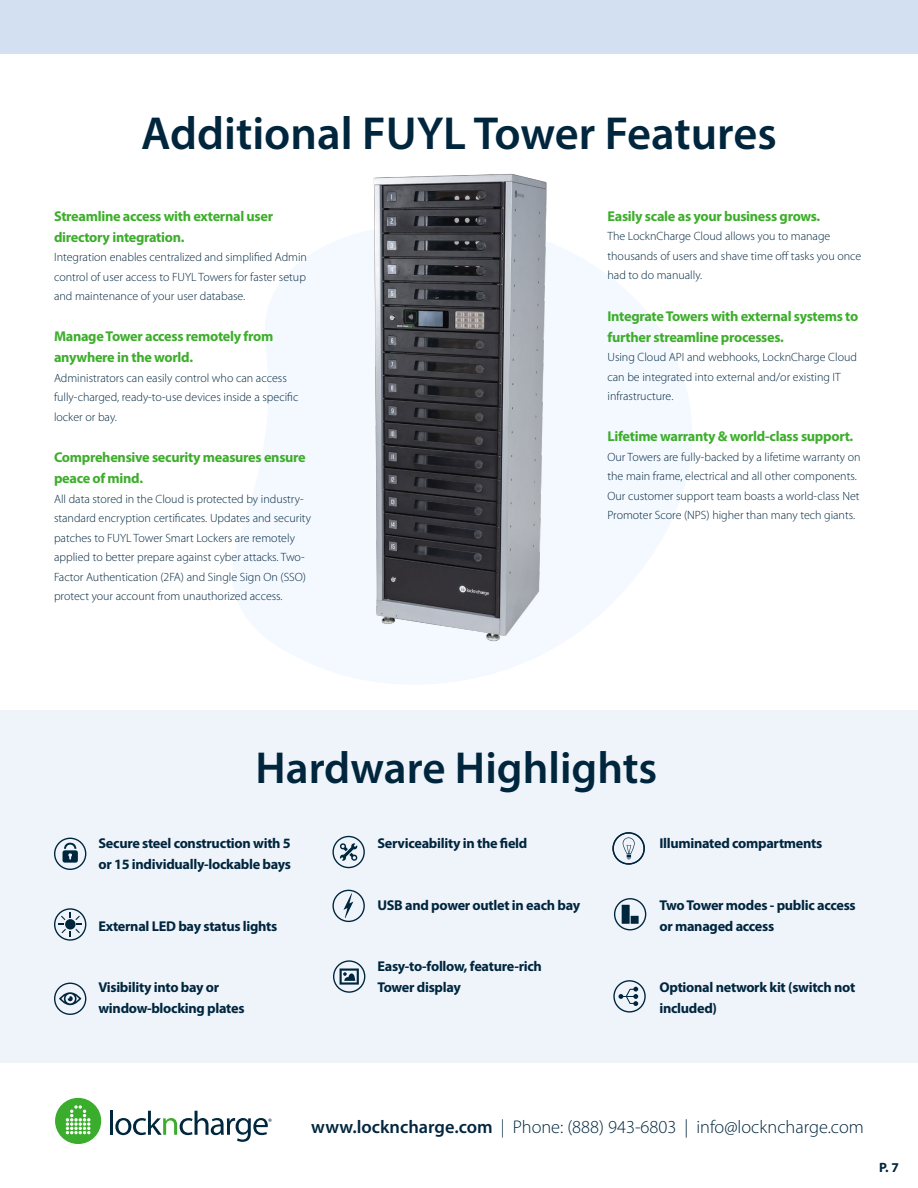
<style>
.page{position:relative;width:918px;height:1188px;background:#fff}
.page>*{position:absolute;margin:0;border:0;box-sizing:border-box;transform-origin:0 0}
.Blue_subheader{font:600 46.5px "Myriad Pro";color:#00263e}
.t1{font:600 45px "Myriad Pro";color:#00263d}
.t2{font:300 18.3px "Myriad Pro";color:#00263e}
.Hardware_Highlight{font:700 14.25px/21px "Myriad Pro";letter-spacing:-.02em;color:#00263e}
.STAT_-_GREEN{font:700 14.25px/21px "Myriad Pro";letter-spacing:-.02em;color:#3dae2b}
.t3{font:700 13.5px "Myriad Pro";color:#00263d}
.Small_Body_Copy{font:300 12px/19.5px "Myriad Pro";color:#00263e}
.s1{font-weight:600}
</style>
<div class="page">
<hr style="left:110px;top:1111px;width:3px;height:24px;background:#00273d">
<div style="left:55px;top:1098px;width:46px;height:46px;background:#3aad2c;border-radius:50%"></div>
<svg style="left:66px;top:1105px;width:24px;height:29px"></svg>
<svg style="left:115px;top:1111px;width:157px;height:31px"></svg>
<div style="left:0;top:0;width:918px;height:54px;background:#cfddf1"></div>
<div style="left:0;top:711px;width:918px;height:352px;background:#eef2fa"></div>
<svg style="left:233px;top:251px;width:459px;height:433px;fill:#f4f8ff"></svg>
<img style="left:309px;top:173px;width:258px;height:489px">
<svg style="left:613px;top:980px;width:33px;height:33px"></svg>
<svg style="left:54px;top:838px;width:32px;height:32px"></svg>
<svg style="left:332px;top:836px;width:33px;height:32px"></svg>
<svg style="left:614px;top:898px;width:32px;height:32px"></svg>
<div style="left:622px;top:905px;width:8px;height:19px;background:#00263e"></div>
<div style="left:631px;top:916px;width:8px;height:8px;background:#00263e"></div>
<svg style="left:612px;top:832px;width:33px;height:33px"></svg>
<svg style="left:332px;top:890px;width:33px;height:32px"></svg>
<svg style="left:54px;top:908px;width:32px;height:33px"></svg>
<svg style="left:333px;top:960px;width:32px;height:33px"></svg>
<svg style="left:54px;top:983px;width:32px;height:32px"></svg>
<p class="Blue_subheader" style="left:141px;top:104px;width:637px">Additional FUYL Tower Features</p>
<p class="STAT_-_GREEN" style="left:54px;top:205px;width:221px">Streamline access with external user directory integration.</p>
<p class="Small_Body_Copy" style="left:54px;top:247px;width:255px;text-align:justify">Integration enables centralized and simplified Admin control of user access to FUYL Towers for faster setup and maintenance of your user database.</p>
<p class="STAT_-_GREEN" style="left:54px;top:326px;width:221px">Manage Tower access remotely from anywhere in the world.</p>
<p class="Small_Body_Copy" style="left:54px;top:368px;width:246px">Administrators can easily control who can access fully-charged, ready-to-use devices inside a specific locker or bay.</p>
<p class="STAT_-_GREEN" style="left:54px;top:447px;width:253px">Comprehensive security measures ensure peace of mind.</p>
<p class="Small_Body_Copy" style="left:54px;top:489px;width:259px">All data stored in the Cloud is protected by industry&shy;standard encryption certificates. Updates and security patches to FUYL Tower Smart Lockers are remotely applied to better prepare against cyber attacks. Two-Factor Authentication (2FA) and Single Sign On (SSO) protect your account from unauthorized access.</p>
<p class="STAT_-_GREEN" style="left:608px;top:206px;width:214px">Easily scale as your business grows.</p>
<p class="Small_Body_Copy" style="left:608px;top:227px;width:255px">The LocknCharge Cloud allows you to manage thousands of users and shave time off tasks you once had to do manually.</p>
<p class="STAT_-_GREEN" style="left:608px;top:306px;width:252px">Integrate Towers with external systems to further streamline processes.</p>
<p class="Small_Body_Copy" style="left:608px;top:347px;width:251px">Using Cloud API and webhooks, LocknCharge Cloud can be integrated into external and/or existing IT infrastructure.</p>
<p class="STAT_-_GREEN" style="left:608px;top:426px;width:247px">Lifetime warranty &amp; world-class support.</p>
<p class="Small_Body_Copy" style="left:608px;top:447px;width:255px">Our Towers are fully-backed by a lifetime warranty on the main frame, electrical and all other components.<br>Our customer support team boasts a world-class Net Promoter Score (NPS) higher than many tech giants.</p>
<h2 class="t1" style="left:256px;top:739px;width:403px">Hardware Highlights</h2>
<p class="Hardware_Highlight" style="left:98px;top:833px;width:194px">Secure steel construction with 5 or 15 individually-lockable bays</p>
<p class="Hardware_Highlight" style="left:98px;top:916px;width:180px">External LED bay status lights</p>
<p class="Hardware_Highlight" style="left:98px;top:977px;width:148px">Visibility into bay or window-blocking plates</p>
<p class="Hardware_Highlight" style="left:377px;top:833px;width:151px">Serviceability in the field</p>
<p class="Hardware_Highlight" style="left:377px;top:894px;width:204px">USB and power outlet in each bay</p>
<p class="Hardware_Highlight" style="left:377px;top:956px;width:166px">Easy-to-follow, feature-rich<br>Tower display</p>
<p class="Hardware_Highlight" style="left:659px;top:833px;width:164px">Illuminated compartments</p>
<p class="Hardware_Highlight" style="left:659px;top:895px;width:198px">Two Tower modes - public access or managed access</p>
<p class="Hardware_Highlight" style="left:659px;top:977px;width:197px">Optional network kit (switch not included)</p>
<h3 class="t2" style="left:311px;top:1116px;width:554px"><span class="s1">www.lockncharge.com</span> | Phone: (888) 943-6803 | info@lockncharge.com</h3>
<p class="t3" style="left:879px;top:1160px;width:21px">P. 7</p>
</div>
